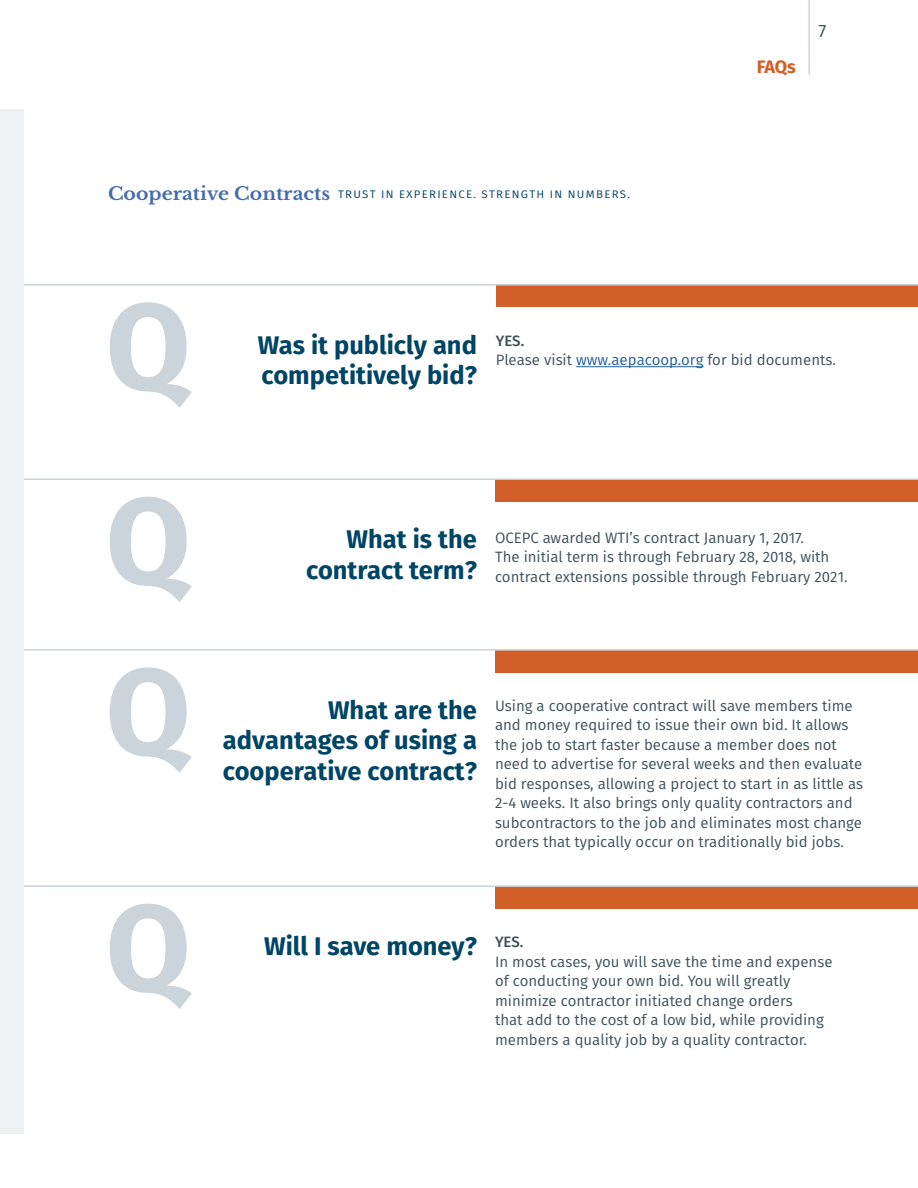
<style>
.page{position:relative;width:918px;height:1188px;background:#fff}
.page>*{position:absolute;margin:0;border:0;box-sizing:border-box;transform-origin:0 0}
.t1{font:700 123.15px "Fira Sans";color:#cad4da}
.t2{font:700 25.5px/30.6px "Fira Sans";color:#004565}
.t3{font:700 18px "Fira Sans";color:#d25f27}
.t4{font:18px "Fira Sans";color:#3d505a}
.t5{font:15px/19.5px "Fira Sans";color:#3d505a}
.t6{font:500 15px "Fira Sans";color:#3d505a}
.t7{font:10.95px "Fira Sans";letter-spacing:.11em;color:#004364;scale:1.05 1}
.s1{font-family:"Libre Baskerville";font-weight:700;font-size:18px;color:#446caa}
.s2{color:#215e9e}
</style>
<div class="page">
<hr style="left:808px;top:0;width:2px;height:74px;background:#cad4da">
<div style="left:496px;top:285px;width:422px;height:22px;background:#d25f27"></div>
<hr style="left:576px;top:366px;width:127px;height:1px;background:#215e9e">
<hr style="left:0;top:284px;width:918px;height:2px;background:#cad4da">
<div style="left:496px;top:479px;width:422px;height:22px;background:#d25f27"></div>
<hr style="left:0;top:478px;width:918px;height:2px;background:#cad4da">
<div style="left:496px;top:650px;width:422px;height:22px;background:#d25f27"></div>
<hr style="left:0;top:649px;width:918px;height:2px;background:#cad4da">
<div style="left:496px;top:886px;width:422px;height:22px;background:#d25f27"></div>
<hr style="left:0;top:885px;width:918px;height:2px;background:#cad4da">
<div style="left:0;top:109px;width:24px;height:1024px;background:#eef1f3"></div>
<p class="t7" style="left:108px;top:187px;width:499px"><span class="s1">Cooperative Contracts</span> TRUST IN EXPERIENCE. STRENGTH IN NUMBERS.</p>
<p class="t3" style="left:757px;top:51px;width:40px">FAQs</p>
<p class="t4" style="left:819px;top:18px;width:9px">7</p>
<h1 class="t1" style="left:106px;top:243px;width:86px">Q</h1>
<h2 class="t2" style="left:258px;top:328px;width:221px">Was it publicly and competitively bid?</h2>
<p class="t6" style="left:496px;top:328px;width:30px">YES.</p>
<p class="t5" style="left:496px;top:350px;width:342px">Please visit <span class="s2">www.aepacoop.org</span> for bid documents.</p>
<h1 class="t1" style="left:106px;top:437px;width:86px">Q</h1>
<h1 class="t1" style="left:106px;top:608px;width:86px">Q</h1>
<h1 class="t1" style="left:106px;top:844px;width:86px">Q</h1>
<h2 class="t2" style="left:306px;top:522px;width:172px;text-align:right">What is the contract term?</h2>
<p class="t5" style="left:495px;top:528px;width:336px">OCEPC awarded WTI’s contract January 1, 2017.<br>The initial term is through February 28, 2018, with</p>
<p class="t5" style="left:495px;top:567px;width:354px">contract extensions possible through February 2021.</p>
<h2 class="t2" style="left:223px;top:693px;width:256px;text-align:justify;text-indent:105px">What are the advantages of using a cooperative contract?</h2>
<p class="t5" style="left:495px;top:695px;width:370px">Using a cooperative contract will save members time and money required to issue their own bid. It allows the job to start faster because a member does not need to advertise for several weeks and then evaluate bid responses, allowing a project to start in as little as 2-4 weeks. It also brings only quality contractors and subcontractors to the job and eliminates most change orders that typically occur on traditionally bid jobs.</p>
<h2 class="t2" style="left:264px;top:929px;width:261px">Will I save money? <sup>YES.</sup></h2>
<p class="t5" style="left:495px;top:951px;width:339px">In most cases, you will save the time and expense of conducting your own bid. You will greatly minimize contractor initiated change orders<br>that add to the cost of a low bid, while providing members a quality job by a quality contractor.</p>
</div>
